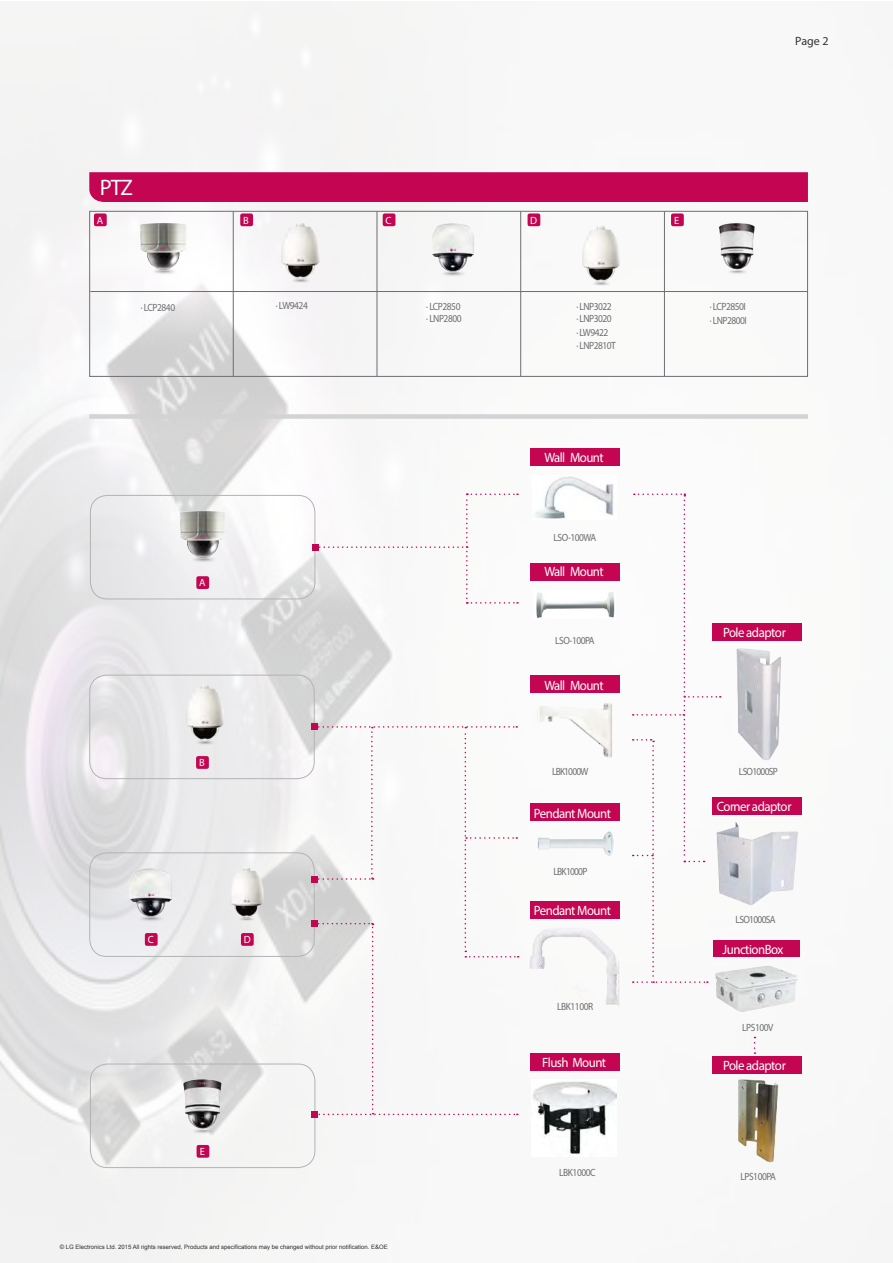
<style>
.page{position:relative;width:893px;height:1263px;background:#fff}
.page>*{position:absolute;margin:0;border:0;box-sizing:border-box;transform-origin:0 0}
.t1{font:500 22.5px "Bryant LG";color:#fff}
.t2{font:13.5px "Bryant LG Medium Alternate";letter-spacing:-.04em;color:#fff;scale:.95 1}
.t3{font:12px "Myriad Pro";color:rgb(0 0 0/.8)}
.t4{font:10.5px/13.5px "Myriad Pro";letter-spacing:-.05em;color:#6d6e71;scale:.9 1}
.t5{font:10.5px "Myriad Pro";letter-spacing:-.08em;color:#6d6e71;scale:.9 1}
.t6{font:10.5px "Bryant LG Bold Alternate";color:#fff}
.t7{font:10.5px "Myriad Pro";letter-spacing:-.07em;color:#6d6e71;scale:.9 1}
.t8{font:10.5px "Myriad Pro";letter-spacing:-.09em;color:#6d6e71;scale:.9 1}
.t9{font:6px "Arial";color:rgb(0 0 0/.81)}
</style>
<div class="page">
<img style="left:0;top:1px;width:809px;height:1262px">
<div style="left:89px;top:211px;width:719px;height:166px;border:1px solid #6d6e71"></div>
<img style="left:276px;top:219px;width:50px;height:66px">
<div style="left:89px;top:172px;width:719px;height:30px;background:#c30552"></div>
<img style="left:430px;top:223px;width:45px;height:56px">
<img style="left:138px;top:222px;width:50px;height:55px">
<img style="left:717px;top:222px;width:41px;height:58px">
<hr style="left:233px;top:211px;width:1px;height:165px;background:#6d6e71">
<hr style="left:664px;top:211px;width:1px;height:165px;background:#6d6e71">
<hr style="left:90px;top:291px;width:717px;height:1px;background:#6d6e71">
<div style="left:528px;top:213px;width:12px;height:13px;background:#c30552;border-radius:2px"></div>
<div style="left:94px;top:213px;width:13px;height:13px;background:#c30552;border-radius:2px"></div>
<img style="left:178px;top:510px;width:49px;height:55px">
<div style="left:90px;top:495px;width:225px;height:104px;border:1px solid #b1b3b6;border-radius:17px"></div>
<div style="left:196px;top:576px;width:13px;height:13px;background:#c30552;border-radius:2px"></div>
<div style="left:671px;top:213px;width:13px;height:13px;background:#c30552;border-radius:2px"></div>
<div style="left:240px;top:213px;width:13px;height:13px;background:#c30552;border-radius:2px"></div>
<div style="left:383px;top:213px;width:12px;height:13px;background:#c30552;border-radius:2px"></div>
<div style="left:89px;top:414px;width:719px;height:5px;background:#d1d3d4"></div>
<div style="left:530px;top:563px;width:90px;height:17px;background:#c30552"></div>
<img style="left:533px;top:591px;width:82px;height:27px">
<div style="left:530px;top:449px;width:90px;height:17px;background:#c30552"></div>
<img style="left:533px;top:475px;width:83px;height:44px">
<div style="left:531px;top:1053px;width:89px;height:17px;background:#c30552"></div>
<img style="left:531px;top:1080px;width:85px;height:77px">
<div style="left:90px;top:1064px;width:225px;height:104px;border:1px solid #b1b3b6;border-radius:17px"></div>
<div style="left:197px;top:1145px;width:12px;height:13px;background:#c30552;border-radius:2px"></div>
<img style="left:181px;top:1079px;width:44px;height:61px">
<img style="left:128px;top:868px;width:45px;height:56px">
<div style="left:89px;top:852px;width:226px;height:105px;border:1px solid #b1b3b6;border-radius:17px"></div>
<div style="left:145px;top:933px;width:13px;height:13px;background:#c30552;border-radius:2px"></div>
<div style="left:241px;top:933px;width:13px;height:13px;background:#c30552;border-radius:2px"></div>
<img style="left:225px;top:864px;width:44px;height:59px">
<hr style="left:377px;top:211px;width:1px;height:165px;background:#6d6e71">
<hr style="left:520px;top:211px;width:1px;height:165px;background:#6d6e71">
<img style="left:577px;top:222px;width:49px;height:66px">
<div style="left:89px;top:675px;width:226px;height:104px;border:1px solid #b1b3b6;border-radius:17px"></div>
<div style="left:196px;top:756px;width:13px;height:13px;background:#c30552;border-radius:2px"></div>
<img style="left:181px;top:681px;width:49px;height:66px">
<img style="left:534px;top:699px;width:81px;height:61px">
<div style="left:530px;top:676px;width:90px;height:17px;background:#c30552"></div>
<div style="left:530px;top:804px;width:90px;height:17px;background:#c30552"></div>
<img style="left:538px;top:831px;width:76px;height:26px">
<div style="left:530px;top:902px;width:90px;height:17px;background:#c30552"></div>
<img style="left:715px;top:966px;width:83px;height:46px">
<div style="left:713px;top:940px;width:86px;height:17px;background:#c30552"></div>
<img style="left:736px;top:647px;width:46px;height:115px">
<div style="left:713px;top:624px;width:89px;height:17px;background:#c30552"></div>
<img style="left:721px;top:819px;width:80px;height:87px">
<div style="left:713px;top:798px;width:89px;height:17px;background:#c30552"></div>
<svg style="left:311px;top:724px;width:208px;height:393px"></svg>
<svg style="left:312px;top:493px;width:206px;height:111px"></svg>
<svg style="left:633px;top:493px;width:88px;height:490px"></svg>
<svg style="left:754px;top:1037px;width:1px;height:17px"></svg>
<img style="left:735px;top:1078px;width:45px;height:85px">
<div style="left:713px;top:1056px;width:89px;height:17px;background:#c30552"></div>
<img style="left:529px;top:927px;width:91px;height:88px">
<p class="t3" style="left:795px;top:34px;width:35px">Page 2</p>
<h1 class="t1" style="left:100px;top:173px;width:34px">PTZ</h1>
<p class="t6" style="left:243px;top:214px;width:7px">B</p>
<p class="t6" style="left:386px;top:214px;width:8px">C</p>
<p class="t6" style="left:674px;top:214px;width:7px">E</p>
<p class="t6" style="left:97px;top:214px;width:8px">A</p>
<p class="t6" style="left:530px;top:214px;width:8px">D</p>
<p class="t4" style="left:141px;top:301px;width:40px">· LCP2840</p>
<p class="t4" style="left:276px;top:299px;width:37px">· LW9424</p>
<p class="t4" style="left:710px;top:300px;width:43px">· LCP2850I · LNP2800I</p>
<p class="t4" style="left:426px;top:300px;width:41px;line-height:12px">· LCP2850 · LNP2800</p>
<p class="t4" style="left:576px;top:300px;width:41px">· LNP3022</p>
<p class="t4" style="left:576px;top:312px;width:45px">· LNP3020 · LW9422<br>· LNP2810T</p>
<p class="t2" style="left:544px;top:449px;width:64px">Wall Mount</p>
<p class="t4" style="left:554px;top:530px;width:49px">LSO-100WA</p>
<p class="t6" style="left:199px;top:576px;width:8px">A</p>
<p class="t6" style="left:199px;top:756px;width:7px">B</p>
<p class="t2" style="left:544px;top:564px;width:64px">Wall Mount</p>
<p class="t4" style="left:555px;top:633px;width:45px">LSO-100PA</p>
<p class="t2" style="left:544px;top:677px;width:64px">Wall Mount</p>
<p class="t8" style="left:552px;top:764px;width:42px">LBK1000W</p>
<p class="t2" style="left:723px;top:624px;width:68px">Pole adaptor</p>
<p class="t5" style="left:739px;top:765px;width:45px">LSO1000SP</p>
<p class="t6" style="left:148px;top:933px;width:8px">C</p>
<p class="t6" style="left:244px;top:933px;width:8px">D</p>
<p class="t6" style="left:200px;top:1145px;width:7px">E</p>
<p class="t9" style="left:60px;top:1244px;width:330px">© LG Electronics Ltd. 2015 All rights reserved, Products and specifications may be changed without prior notification. E&amp;OE</p>
<p class="t2" style="left:534px;top:805px;width:83px">Pendant Mount</p>
<p class="t5" style="left:554px;top:865px;width:39px">LBK1000P</p>
<p class="t2" style="left:534px;top:902px;width:83px">Pendant Mount</p>
<p class="t4" style="left:557px;top:999px;width:41px">LBK1100R</p>
<p class="t2" style="left:542px;top:1054px;width:69px">Flush Mount</p>
<p class="t4" style="left:559px;top:1166px;width:42px">LBK1000C</p>
<p class="t2" style="left:717px;top:798px;width:80px">Corner adaptor</p>
<p class="t7" style="left:736px;top:913px;width:46px">LSO1000SA</p>
<p class="t2" style="left:723px;top:941px;width:65px">JunctionBox</p>
<p class="t4" style="left:742px;top:1020px;width:36px">LPS100V</p>
<p class="t2" style="left:723px;top:1057px;width:68px">Pole adaptor</p>
<p class="t4" style="left:741px;top:1169px;width:41px">LPS100PA</p>
</div>
